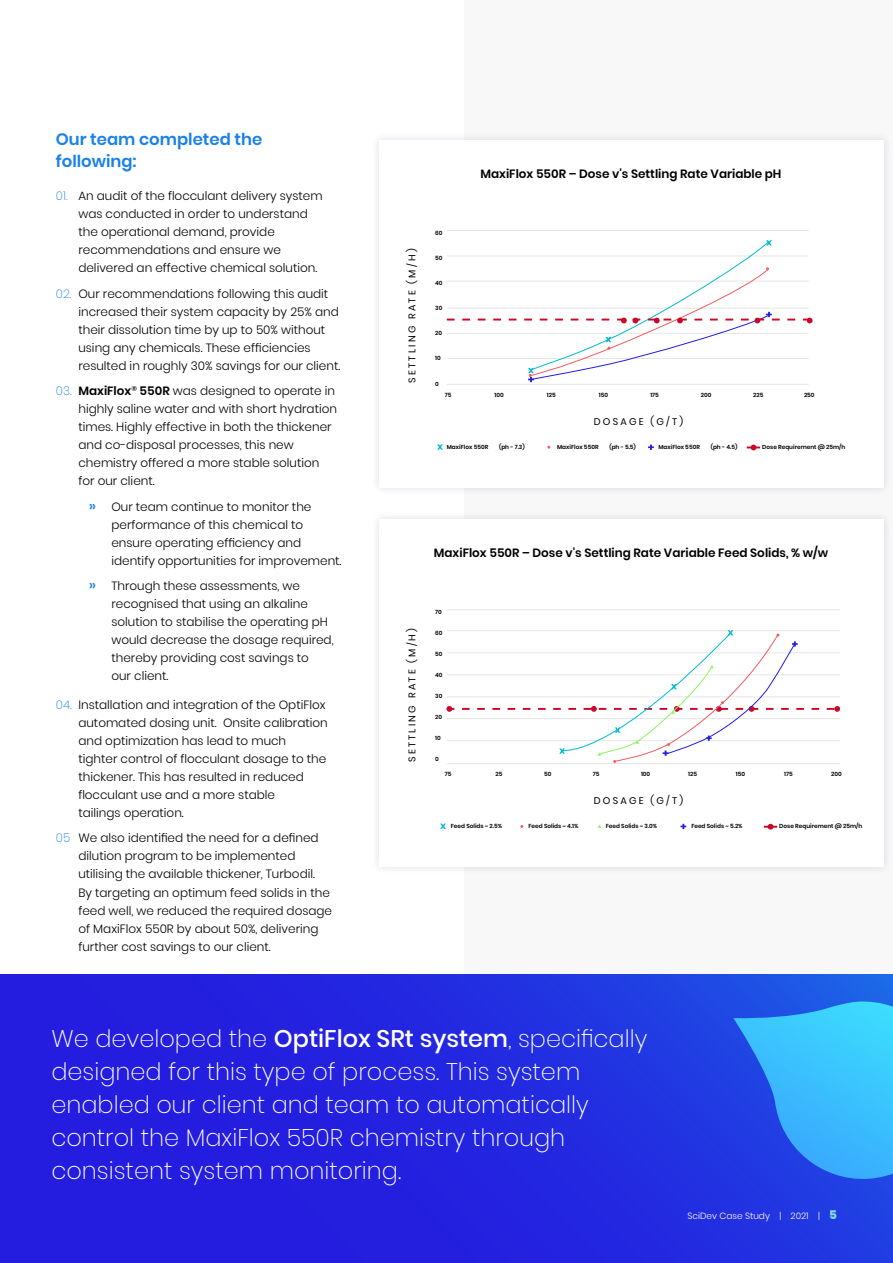
<style>
.page{position:relative;width:893px;height:1263px;background:#fff}
.page>*{position:absolute;margin:0;border:0;box-sizing:border-box;transform-origin:0 0}
.t1{font:200 24px/33px "Poppins";color:#fff}
.t2{font:600 16.5px/22.5px "Poppins";color:#1a81ea}
.t3{font:300 12px/18px "Poppins";color:#000}
.t4{font:600 12px "Poppins";color:#000}
.t5{font:9.6px "Poppins";letter-spacing:.23em;color:#000}
.t6{font:300 9px "Poppins";color:#fff}
.t7{font:600 5.85px "Poppins";color:#000}
.s1{font-weight:200;color:#1a81ea}
.s2{font-weight:600}
.s3{font-weight:500;font-size:15px;color:#1a81ea}
.s4{font-weight:500}
.s5{font-weight:800;font-size:12px;color:#80dde8}
</style>
<div class="page">
<div style="left:465px;top:0;width:428px;height:1225px;background:#f8f8f9"></div>
<div style="left:0;top:975px;width:893px;height:288px;background:linear-gradient(to right,#2514de,#213fe3)"></div>
<svg style="left:733px;top:999px;width:160px;height:183px;background:#3299f4"></svg>
<div style="left:371px;top:132px;width:521px;height:363px;background:#f4f4f6"></div>
<div style="left:379px;top:140px;width:504px;height:348px;background:#fff"></div>
<div style="left:371px;top:511px;width:521px;height:363px;background:#f4f4f6"></div>
<div style="left:379px;top:519px;width:504px;height:348px;background:#fff"></div>
<hr style="left:447px;top:230px;width:362px;height:1px;background:#e6e6e6">
<hr style="left:447px;top:384px;width:362px;height:1px;background:#e6e6e6">
<hr style="left:447px;top:609px;width:393px;height:1px;background:#e6e6e6">
<hr style="left:447px;top:763px;width:393px;height:1px;background:#e6e6e6">
<svg style="left:437px;top:444px;width:6px;height:6px"></svg>
<svg style="left:440px;top:823px;width:6px;height:6px"></svg>
<svg style="left:648px;top:445px;width:6px;height:5px"></svg>
<svg style="left:680px;top:824px;width:6px;height:5px"></svg>
<svg style="left:447px;top:240px;width:365px;height:142px"></svg>
<svg style="left:747px;top:445px;width:13px;height:5px"></svg>
<svg style="left:764px;top:824px;width:13px;height:6px"></svg>
<svg style="left:446px;top:630px;width:394px;height:133px"></svg>
<h2 class="t2" style="left:56px;top:128px;width:208px">Our team completed the following:</h2>
<p class="t3" style="left:78px;top:187px;width:246px;text-indent:-22px"><span class="s1">01.</span> An audit of the flocculant delivery system was conducted in order to understand the operational demand, provide recommendations and ensure we delivered an effective chemical solution.</p>
<p class="t3" style="left:78px;top:285px;width:263px;text-indent:-22px"><span class="s1">02.</span> Our recommendations following this audit increased their system capacity by 25% and their dissolution time by up to 50% without using any chemicals. These efficiencies resulted in roughly 30% savings for our client.</p>
<p class="t3" style="left:78px;top:382px;width:260px;text-indent:-22px"><span class="s1">03.</span> <span class="s2">MaxiFlox</span><sup>®</sup> <span class="s2">550R</span> was designed to operate in highly saline water and with short hydration times. Highly effective in both the thickener and co-disposal processes, this new chemistry offered a more stable solution for our client.</p>
<p class="t3" style="left:111px;top:498px;width:232px;text-indent:-23px"><span class="s3">»</span> Our team continue to monitor the performance of this chemical to ensure operating efficiency and identify opportunities for improvement.</p>
<p class="t3" style="left:111px;top:577px;width:224px;text-indent:-23px"><span class="s3">»</span> Through these assessments, we recognised that using an alkaline solution to stabilise the operating pH would decrease the dosage required, thereby providing cost savings to<br>our client.</p>
<p class="t3" style="left:78px;top:696px;width:251px;text-indent:-22px"><span class="s1">04.</span> Installation and integration of the OptiFlox automated dosing unit. Onsite calibration and optimization has lead to much tighter control of flocculant dosage to the thickener. This has resulted in reduced flocculant use and a more stable<br>tailings operation.</p>
<p class="t3" style="left:78px;top:829px;width:255px;text-indent:-22px"><span class="s1">05</span> We also identified the need for a defined dilution program to be implemented utilising the available thickener, Turbodil.<br>By targeting an optimum feed solids in the feed well, we reduced the required dosage of MaxiFlox 550R by about 50%, delivering further cost savings to our client.</p>
<p class="t4" style="left:480px;top:167px;width:303px">MaxiFlox 550R – Dose v's Settling Rate Variable pH</p>
<p class="t5" style="left:407px;top:383px;width:136px;rotate:-90deg">SETTLING RATE (M/H)</p>
<p class="t7" style="left:435px;top:229px;width:9px">60</p>
<p class="t7" style="left:435px;top:254px;width:9px">50</p>
<p class="t7" style="left:435px;top:280px;width:9px">40</p>
<p class="t7" style="left:435px;top:305px;width:9px">30</p>
<p class="t7" style="left:435px;top:330px;width:8px">20</p>
<p class="t7" style="left:435px;top:355px;width:7px">10</p>
<p class="t7" style="left:435px;top:380px;width:5px">0</p>
<p class="t7" style="left:445px;top:392px;width:8px">75</p>
<p class="t7" style="left:494px;top:392px;width:11px">100</p>
<p class="t7" style="left:547px;top:392px;width:10px">125</p>
<p class="t7" style="left:599px;top:392px;width:11px">150</p>
<p class="t7" style="left:650px;top:392px;width:10px">175</p>
<p class="t5" style="left:594px;top:416px;width:91px">DOSAGE (G/T)</p>
<p class="t7" style="left:701px;top:392px;width:12px">200</p>
<p class="t7" style="left:753px;top:392px;width:12px">225</p>
<p class="t7" style="left:804px;top:392px;width:12px">250</p>
<p class="t7" style="left:447px;top:443px;width:43px">MaxiFlox 550R</p>
<p class="t7" style="left:499px;top:443px;width:27px">(ph - 7.3)</p>
<p class="t7" style="left:609px;top:443px;width:28px">(ph - 5.5)</p>
<p class="t7" style="left:711px;top:443px;width:28px">(ph - 4.5)</p>
<p class="t7" style="left:762px;top:443px;width:85px">Dose Requirement @ 25m/h</p>
<p class="t7" style="left:557px;top:443px;width:43px">MaxiFlox 550R</p>
<p class="t7" style="left:658px;top:443px;width:43px">MaxiFlox 550R</p>
<p class="t4" style="left:434px;top:546px;width:396px">MaxiFlox 550R – Dose v's Settling Rate Variable Feed Solids, % w/w</p>
<p class="t5" style="left:407px;top:762px;width:136px;rotate:-90deg">SETTLING RATE (M/H)</p>
<p class="t7" style="left:435px;top:608px;width:8px">70</p>
<p class="t7" style="left:435px;top:629px;width:9px">60</p>
<p class="t7" style="left:435px;top:650px;width:9px">50</p>
<p class="t7" style="left:435px;top:671px;width:9px">40</p>
<p class="t7" style="left:435px;top:692px;width:9px">30</p>
<p class="t7" style="left:435px;top:713px;width:8px">20</p>
<p class="t7" style="left:435px;top:734px;width:7px">10</p>
<p class="t7" style="left:435px;top:755px;width:5px">0</p>
<p class="t7" style="left:445px;top:771px;width:8px">75</p>
<p class="t7" style="left:496px;top:771px;width:8px">25</p>
<p class="t7" style="left:544px;top:771px;width:9px">50</p>
<p class="t7" style="left:593px;top:771px;width:8px">75</p>
<p class="t7" style="left:641px;top:771px;width:11px">100</p>
<p class="t7" style="left:688px;top:771px;width:10px">125</p>
<p class="t7" style="left:736px;top:771px;width:11px">150</p>
<p class="t7" style="left:784px;top:771px;width:10px">175</p>
<p class="t7" style="left:831px;top:771px;width:12px">200</p>
<p class="t5" style="left:594px;top:795px;width:91px">DOSAGE (G/T)</p>
<p class="t7" style="left:451px;top:822px;width:53px">Feed Solids ~ 2.5%</p>
<p class="t7" style="left:606px;top:822px;width:53px">Feed Solids ~ 3.0%</p>
<p class="t7" style="left:528px;top:822px;width:52px">Feed Solids ~ 4.1%</p>
<p class="t7" style="left:691px;top:822px;width:53px">Feed Solids ~ 5.2%</p>
<p class="t7" style="left:779px;top:822px;width:85px">Dose Requirement @ 25m/h</p>
<h1 class="t1" style="left:51px;top:1022px;width:597px">We developed the <span class="s4">OptiFlox SRt system</span>, specifically designed for this type of process. This system enabled our client and team to automatically control the MaxiFlox 550R chemistry through consistent system monitoring.</h1>
<p class="t6" style="left:688px;top:1210px;width:151px">SciDev Case Study | 2021 | <span class="s5">5</span></p>
</div>
